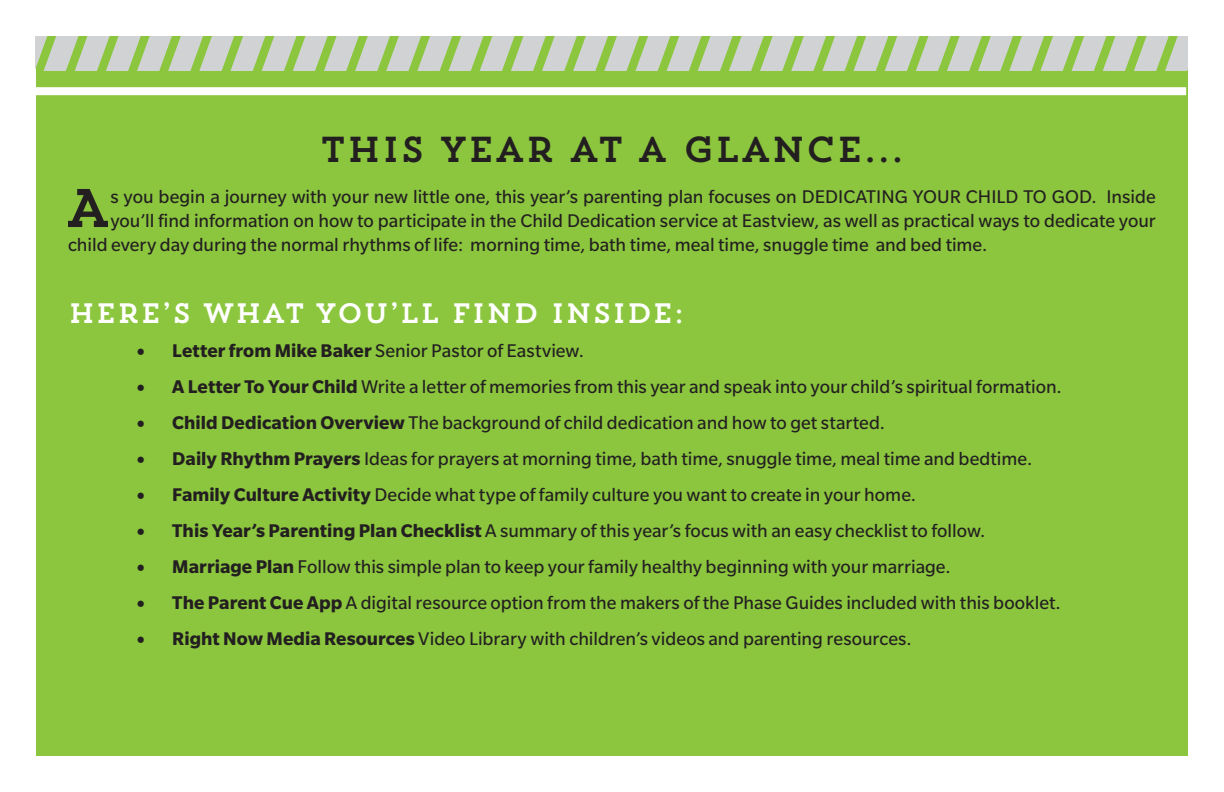
<style>
.page{position:relative;width:1224px;height:792px;background:#fff}
.page>*{position:absolute;margin:0;border:0;box-sizing:border-box;transform-origin:0 0}
.t1{font:54.2px "Trend Slab One";color:#231f20}
.t2{font:36px "Trend Slab One";color:#231f20}
.t3{font:28px "Trend Slab One";color:#fff}
.t4{font:20px "Slate Std";color:#231f20}
.s1{font-family:"Minion Pro";font-size:24px}
.s2{font-weight:700}
</style>
<div class="page">
<div style="left:36px;top:36px;width:1152px;height:720px;background:#8bc63e"></div>
<svg style="left:35px;top:36px;width:1152px;height:35px"></svg>
<div style="left:34px;top:87px;width:1152px;height:8px;background:#fff"></div>
<h2 class="t2" style="left:320px;top:126px;width:586px">THIS YEAR AT A GLANCE...</h2>
<h1 class="t1" style="left:65px;top:173px;width:47px">A</h1>
<p class="t4" style="left:110px;top:186px;width:1047px">s you begin a journey with your new little one, this year’s parenting plan focuses on DEDICATING YOUR CHILD TO GOD. Inside</p>
<p class="t4" style="left:110px;top:210px;width:1047px">you’ll find information on how to participate in the Child Dedication service at Eastview, as well as practical ways to dedicate your</p>
<p class="t4" style="left:68px;top:234px;width:921px">child every day during the normal rhythms of life: morning time, bath time, meal time, snuggle time and bed time.</p>
<h3 class="t3" style="left:68px;top:296px;width:618px">HERE’S WHAT YOU’LL FIND INSIDE:</h3>
<p class="t4" style="left:136px;top:340px;width:449px"><span class="s1">•</span> <span class="s2">Letter from Mike Baker</span> Senior Pastor of Eastview.</p>
<p class="t4" style="left:136px;top:376px;width:927px"><span class="s1">•</span> <span class="s2">A Letter To Your Child</span> Write a letter of memories from this year and speak into your child’s spiritual formation.</p>
<p class="t4" style="left:136px;top:412px;width:750px"><span class="s1">•</span> <span class="s2">Child Dedication Overview</span> The background of child dedication and how to get started.</p>
<p class="t4" style="left:136px;top:448px;width:897px"><span class="s1">•</span> <span class="s2">Daily Rhythm Prayers</span> Ideas for prayers at morning time, bath time, snuggle time, meal time and bedtime.</p>
<p class="t4" style="left:136px;top:484px;width:781px"><span class="s1">•</span> <span class="s2">Family Culture Activity</span> Decide what type of family culture you want to create in your home.</p>
<p class="t4" style="left:136px;top:520px;width:851px"><span class="s1">•</span> <span class="s2">This Year’s Parenting Plan Checklist</span> A summary of this year’s focus with an easy checklist to follow.</p>
<p class="t4" style="left:136px;top:556px;width:816px"><span class="s1">•</span> <span class="s2">Marriage Plan</span> Follow this simple plan to keep your family healthy beginning with your marriage.</p>
<p class="t4" style="left:136px;top:592px;width:926px"><span class="s1">•</span> <span class="s2">The Parent Cue App</span> A digital resource option from the makers of the Phase Guides included with this booklet.</p>
<p class="t4" style="left:136px;top:628px;width:777px"><span class="s1">•</span> <span class="s2">Right Now Media Resources</span> Video Library with children’s videos and parenting resources.</p>
</div>
